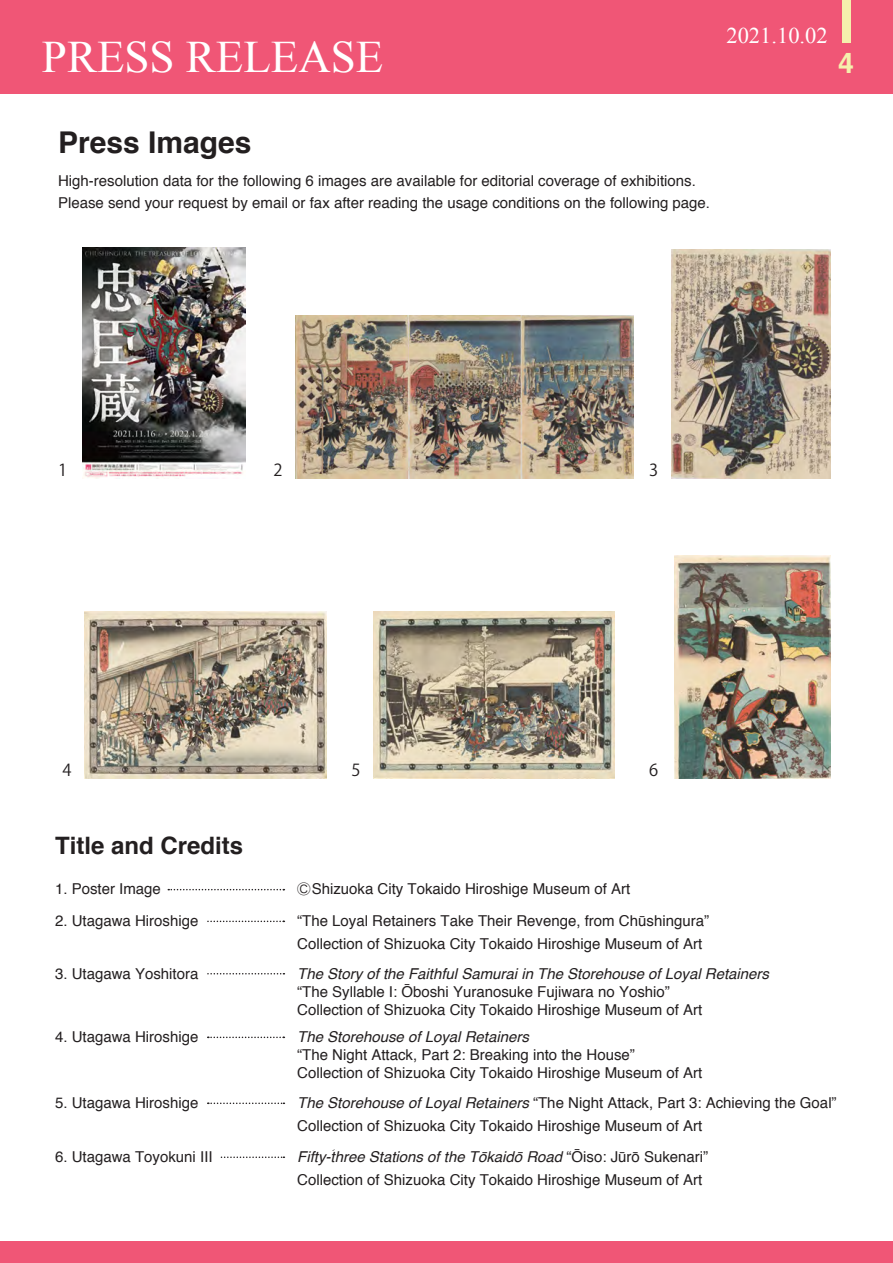
<style>
.page{position:relative;width:893px;height:1263px;background:#fff}
.page>*{position:absolute;margin:0;border:0;box-sizing:border-box;transform-origin:0 0}
.t1{font:45px "Times New Roman";color:#fff}
.t2{font:700 30px "Helvetica";color:#231f20}
.t3{font:700 28.5px "Helvetica";color:#f5f0ad}
.t4{font:700 24px "Helvetica";color:#231f20}
.t5{font:22.5px "Times New Roman";color:#fff}
.t6{font:16.5px "Koz Go Pro";color:#231f20}
.t7{font:15px/22.5px "Helvetica";color:#231f20}
.s1{font-family:"Hira Kaku Pro W3";font-size:13.5px}
.s2{font-style:italic}
</style>
<div class="page">
<div style="left:0;top:0;width:893px;height:94px;background:#f05676"></div>
<div style="left:842px;top:0;width:8px;height:43px;background:#f5f0ad"></div>
<div style="left:0;top:1242px;width:893px;height:21px;background:#f05676"></div>
<svg style="left:168px;top:889px;width:116px;height:1px"></svg>
<svg style="left:208px;top:920px;width:76px;height:2px"></svg>
<svg style="left:208px;top:1036px;width:76px;height:2px"></svg>
<svg style="left:208px;top:1102px;width:76px;height:2px"></svg>
<svg style="left:208px;top:973px;width:76px;height:1px"></svg>
<svg style="left:221px;top:1156px;width:63px;height:2px"></svg>
<img style="left:82px;top:247px;width:164px;height:232px">
<img style="left:295px;top:315px;width:339px;height:164px">
<img style="left:671px;top:249px;width:159px;height:230px">
<img style="left:84px;top:611px;width:242px;height:167px">
<img style="left:373px;top:611px;width:241px;height:167px">
<img style="left:674px;top:556px;width:156px;height:222px">
<p class="t1" style="left:42px;top:27px;width:343px">PRESS RELEASE</p>
<p class="t5" style="left:726px;top:20px;width:103px">2021.10.02</p>
<p class="t3" style="left:838px;top:40px;width:17px">4</p>
<p class="t2" style="left:58px;top:118px;width:195px">Press Images</p>
<p class="t7" style="left:58px;top:170px;width:654px">High-resolution data for the following 6 images are available for editorial coverage of exhibitions.<br>Please send your request by email or fax after reading the usage conditions on the following page.</p>
<p class="t6" style="left:58px;top:459px;width:11px">1</p>
<p class="t6" style="left:273px;top:459px;width:11px">2</p>
<p class="t6" style="left:649px;top:459px;width:11px">3</p>
<p class="t6" style="left:63px;top:759px;width:11px">4</p>
<p class="t6" style="left:351px;top:759px;width:11px">5</p>
<p class="t6" style="left:649px;top:759px;width:11px">6</p>
<p class="t4" style="left:55px;top:826px;width:190px">Title and Credits</p>
<p class="t7" style="left:55px;top:878px;width:107px">1. Poster Image</p>
<p class="t7" style="left:297px;top:878px;width:335px"><span class="s1">Ⓒ</span>Shizuoka City Tokaido Hiroshige Museum of Art</p>
<p class="t7" style="left:55px;top:910px;width:145px">2. Utagawa Hiroshige</p>
<p class="t7" style="left:297px;top:910px;width:413px">“The Loyal Retainers Take Their Revenge, from Chūshingura”<br>Collection of Shizuoka City Tokaido Hiroshige Museum of Art</p>
<p class="t7" style="left:55px;top:963px;width:145px">3. Utagawa Yoshitora</p>
<p class="t7" style="left:297px;top:965px;width:473px;line-height:18px"><span class="s2">The Story of the Faithful Samurai in The Storehouse of Loyal Retainers </span>“The Syllable I: Ōboshi Yuranosuke Fujiwara no Yoshio”<br>Collection of Shizuoka City Tokaido Hiroshige Museum of Art</p>
<p class="t7" style="left:55px;top:1026px;width:145px">4. Utagawa Hiroshige</p>
<p class="t7" style="left:297px;top:1028px;width:407px;line-height:18px"><span class="s2">The Storehouse of Loyal Retainers<br></span>“The Night Attack, Part 2: Breaking into the House”<br>Collection of Shizuoka City Tokaido Hiroshige Museum of Art</p>
<p class="t7" style="left:55px;top:1092px;width:145px">5. Utagawa Hiroshige</p>
<p class="t7" style="left:55px;top:1146px;width:159px">6. Utagawa Toyokuni Ⅲ</p>
<p class="t7" style="left:297px;top:1092px;width:541px"><span class="s2">The Storehouse of Loyal Retainers</span> “The Night Attack, Part 3: Achieving the Goal”<br>Collection of Shizuoka City Tokaido Hiroshige Museum of Art</p>
<p class="t7" style="left:297px;top:1146px;width:413px"><span class="s2">Fifty-three Stations of the Tōkaidō Road</span> “Ōiso: Jūrō Sukenari”<br>Collection of Shizuoka City Tokaido Hiroshige Museum of Art</p>
</div>
